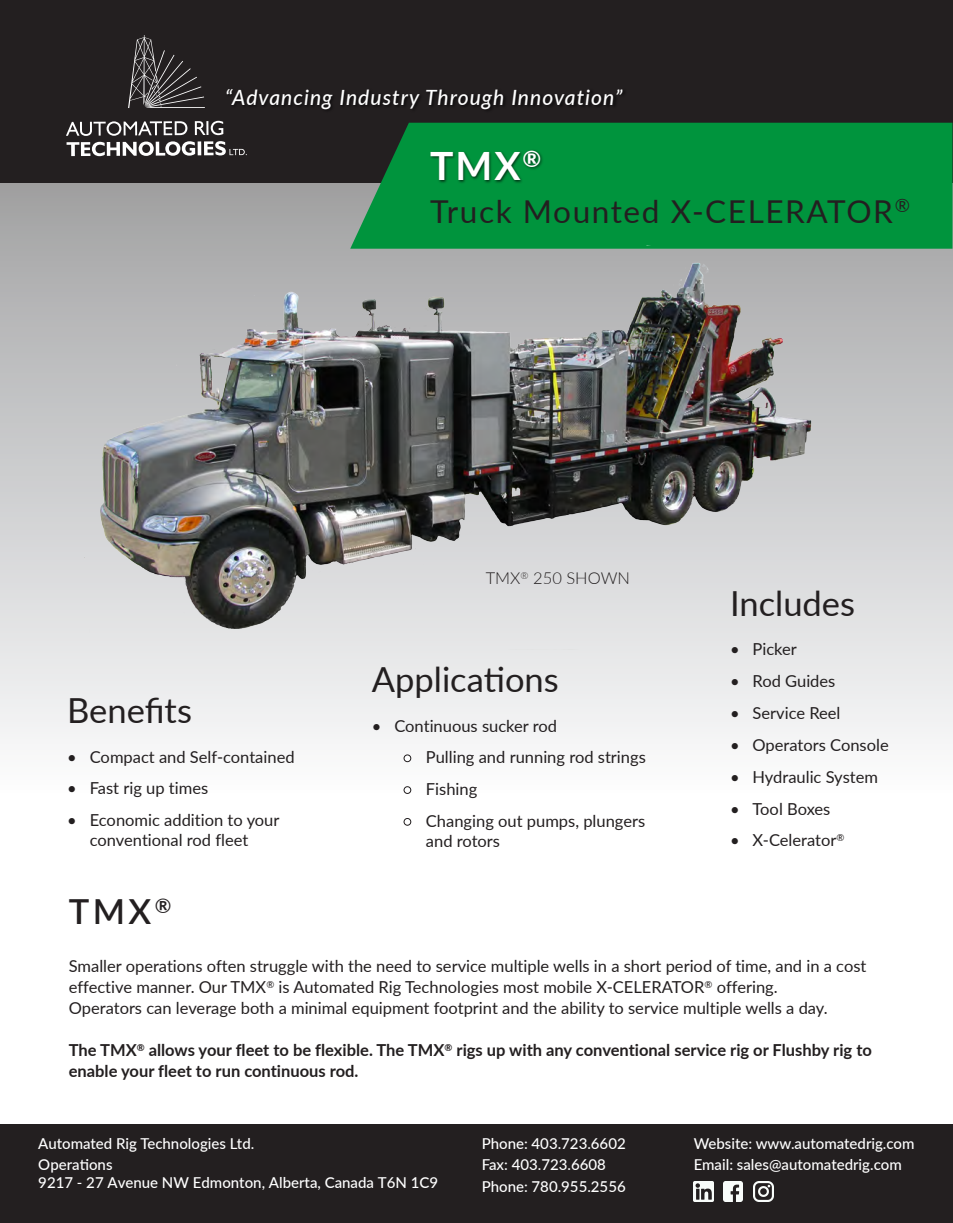
<style>
.page{position:relative;width:953px;height:1223px;background:#fff}
.page>*{position:absolute;margin:0;border:0;box-sizing:border-box;transform-origin:0 0}
.t1{font:700 39px "Lato";color:#fff}
.t2{font:34.5px "Lato";color:#231f20}
.t3{font:600 34.5px "Lato";color:#231f20}
.t4{font:31.5px "Lato";letter-spacing:.05em;color:#231f20}
.t5{font:italic 500 21px "Lato";letter-spacing:.05em;color:#fff}
.t6{font:16.5px/19.8px "Lato";color:#231f20}
.t7{font:700 16.5px/21px "Lato";color:#231f20}
.t8{font:300 16.5px "Lato";color:#231f20}
.t9{font:500 15px/21px "Lato";color:#fff}
</style>
<div class="page">
<div style="left:0;top:1124px;width:952px;height:98px;background:#231f20"></div>
<img style="left:753px;top:1181px;width:20px;height:20px">
<img style="left:723px;top:1181px;width:19px;height:20px">
<img style="left:693px;top:1181px;width:20px;height:20px">
<div style="left:0;top:183px;width:952px;height:609px;background:linear-gradient(to bottom,#a2a2a3,#fcfdfe)"></div>
<div style="left:0;top:0;width:952px;height:183px;background:#231f20"></div>
<svg style="left:350px;top:123px;width:602px;height:126px;fill:#00943d"></svg>
<img style="left:85px;top:245px;width:743px;height:404px">
<img style="left:428px;top:131px;width:339px;height:65px">
<div style="left:403px;top:817px;width:8px;height:8px;border:1px solid #231f20;border-radius:50%"></div>
<div style="left:404px;top:786px;width:6px;height:7px;background:#fff;border-radius:50%"></div>
<div style="left:403px;top:786px;width:8px;height:7px;border:1px solid #231f20;border-radius:50%"></div>
<div style="left:404px;top:754px;width:6px;height:7px;background:#fff;border-radius:50%"></div>
<div style="left:403px;top:754px;width:8px;height:7px;border:1px solid #231f20;border-radius:50%"></div>
<svg style="left:66px;top:121px;width:181px;height:35px"></svg>
<svg style="left:128px;top:35px;width:77px;height:73px"></svg>
<img style="left:223px;top:91px;width:440px;height:37px">
<p class="t5" style="left:225px;top:82px;width:398px">“Advancing Industry Through Innovation”</p>
<h1 class="t1" style="left:430px;top:137px;width:112px">TMX<sup>®</sup></h1>
<h3 class="t4" style="left:430px;top:188px;width:481px">Truck Mounted X-CELERATOR<sup>®</sup></h3>
<h2 class="t2" style="left:67px;top:685px;width:126px">Benefits</h2>
<p class="t6" style="left:67px;top:745px;width:229px">• Compact and Self-contained</p>
<p class="t6" style="left:67px;top:777px;width:142px">• Fast rig up times</p>
<p class="t6" style="left:67px;top:809px;width:214px;text-align:center">• Economic addition to your conventional rod fleet</p>
<p class="t8" style="left:485px;top:566px;width:146px">TMX<sup>®</sup> 250 SHOWN</p>
<h2 class="t2" style="left:372px;top:655px;width:188px">Applications</h2>
<p class="t6" style="left:372px;top:714px;width:186px">• Continuous sucker rod</p>
<p class="t6" style="left:402px;top:746px;width:244px">• Pulling and running rod strings</p>
<p class="t6" style="left:402px;top:778px;width:76px">• Fishing</p>
<p class="t6" style="left:426px;top:810px;width:221px;text-indent:-23px">• Changing out pumps, plungers and rotors</p>
<h2 class="t2" style="left:729px;top:578px;width:126px">Includes</h2>
<p class="t6" style="left:729px;top:638px;width:68px">• Picker</p>
<p class="t6" style="left:729px;top:670px;width:107px">• Rod Guides</p>
<p class="t6" style="left:729px;top:702px;width:112px">• Service Reel</p>
<p class="t6" style="left:729px;top:734px;width:160px">• Operators Console</p>
<p class="t6" style="left:729px;top:766px;width:149px">• Hydraulic System</p>
<p class="t6" style="left:729px;top:797px;width:102px">• Tool Boxes</p>
<p class="t6" style="left:729px;top:829px;width:116px">• X-Celerator<sup>®</sup></p>
<h2 class="t3" style="left:69px;top:886px;width:104px">TMX<sup>®</sup></h2>
<p class="t6" style="left:69px;top:954px;width:798px;line-height:21px">Smaller operations often struggle with the need to service multiple wells in a short period of time, and in a cost effective manner. Our TMX<sup>®</sup> is Automated Rig Technologies most mobile X-CELERATOR<sup>®</sup> offering.<br>Operators can leverage both a minimal equipment footprint and the ability to service multiple wells a day.</p>
<p class="t7" style="left:69px;top:1038px;width:804px">The TMX<sup>®</sup> allows your fleet to be flexible. The TMX<sup>®</sup> rigs up with any conventional service rig or Flushby rig to enable your fleet to run continuous rod.</p>
<p class="t9" style="left:38px;top:1132px;width:217px">Automated Rig Technologies Ltd.<br>Operations</p>
<p class="t9" style="left:38px;top:1171px;width:401px">9217 - 27 Avenue NW Edmonton, Alberta, Canada T6N 1C9</p>
<p class="t9" style="left:481px;top:1132px;width:145px">Phone: 403.723.6602<br>Fax: 403.723.6608<br>Phone: 780.955.2556</p>
<p class="t9" style="left:693px;top:1132px;width:222px">Website: www.automatedrig.com<br>Email: sales@automatedrig.com</p>
</div>
